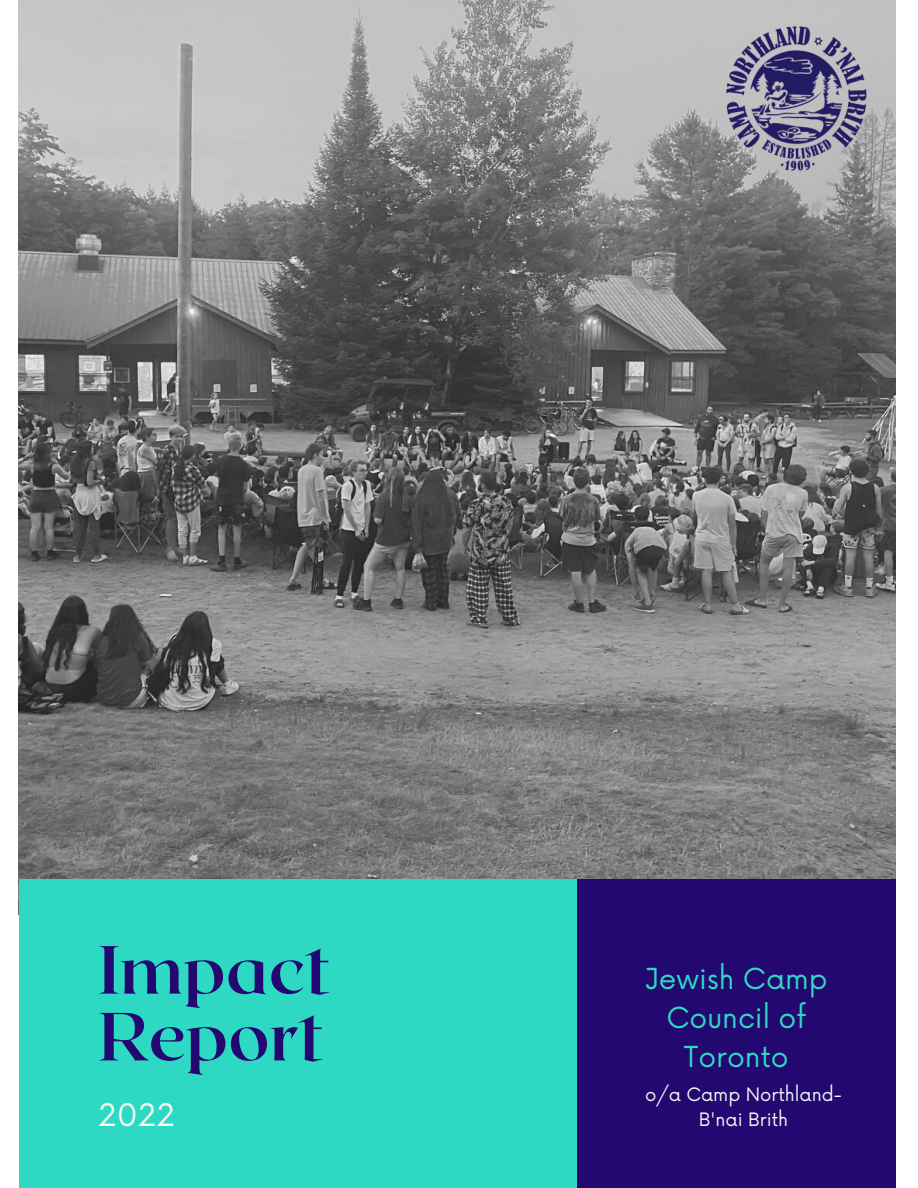
<style>
.page{position:relative;width:918px;height:1188px;background:#fff}
.page>*{position:absolute;margin:0;border:0;box-sizing:border-box;transform-origin:0 0}
.t1{font:700 67.95px/66.8px "Roxborough CF";color:#230871}
.t2{font:30.3px "Now";color:#f5f5ef}
.t3{font:28.2px/38.8px "Now";color:#2ed9c3;text-align:center}
.t4{font:18px/24.8px "Now";color:#f5f5ef;text-align:center}
</style>
<div class="page">
<img style="left:19px;top:0;width:876px;height:879px">
<div style="left:19px;top:879px;width:558px;height:309px;background:#2ed9c3"></div>
<div style="left:577px;top:879px;width:319px;height:309px;background:#230871"></div>
<img style="left:724px;top:26px;width:145px;height:145px">
<h1 class="t1" style="left:98px;top:933px;width:234px">Impact<br>Report</h1>
<h2 class="t2" style="left:98px;top:1098px;width:78px">2022</h2>
<h3 class="t3" style="left:645px;top:961px;width:184px">Jewish Camp<br>Council of<br>Toronto</h3>
<p class="t4" style="left:645px;top:1083px;width:198px">o/a Camp Northland-<br>B'nai Brith</p>
</div>
